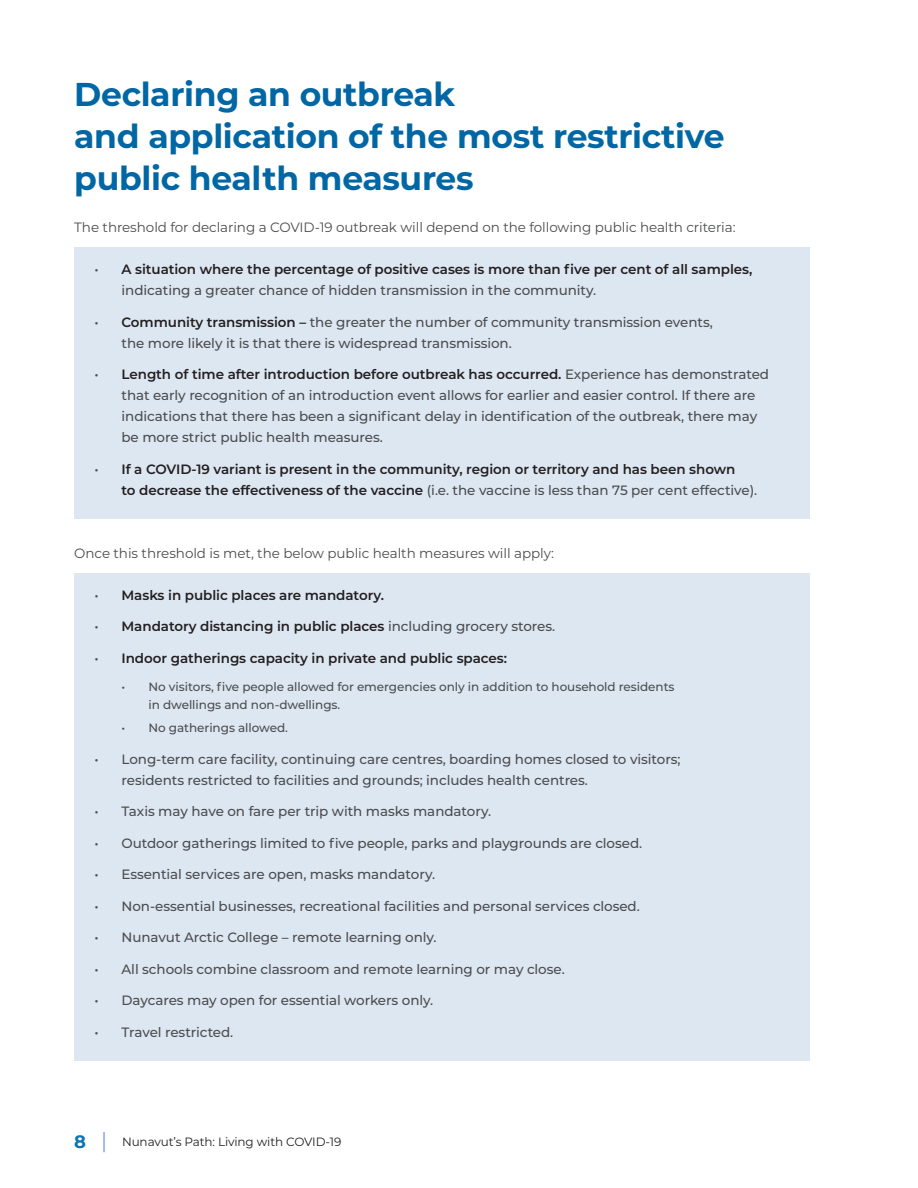
<style>
.page{position:relative;width:918px;height:1188px;background:#fff}
.page>*{position:absolute;margin:0;border:0;box-sizing:border-box;transform-origin:0 0}
.Page_Head{font:700 33px/42px "Montserrat";letter-spacing:-.01em;color:#0066a4}
.t1{font:500 13.5px/21px "Montserrat";letter-spacing:-.005em;color:#4b4c4d}
.t2{font:600 13.5px/21px "Montserrat";letter-spacing:-.005em;color:#231f20}
.Body{font:13.5px "Montserrat";letter-spacing:-.005em;color:#4b4c4d}
.t3{font:500 12px/18px "Montserrat";letter-spacing:-.005em;color:#4b4c4d}
.t4{font:12px "Montserrat";letter-spacing:-.01em;color:#231f20}
.s1{font-weight:500;color:#4b4c4d}
.s2{font-weight:600;color:#231f20}
.s3{font-weight:700;font-size:18px;color:#0a75af}
.s4{font-weight:500;font-size:21.6px;color:#8aaed4}
</style>
<div class="page">
<div style="left:74px;top:248px;width:736px;height:71px;background:#dde7f2"></div>
<div style="left:74px;top:300px;width:736px;height:71px;background:#dde7f2"></div>
<div style="left:74px;top:353px;width:736px;height:113px;background:#dde7f2"></div>
<div style="left:74px;top:447px;width:736px;height:71px;background:#dde7f2"></div>
<div style="left:74px;top:573px;width:736px;height:50px;background:#dde7f2"></div>
<div style="left:74px;top:605px;width:736px;height:50px;background:#dde7f2"></div>
<div style="left:74px;top:636px;width:736px;height:50px;background:#dde7f2"></div>
<div style="left:74px;top:666px;width:736px;height:66px;background:#dde7f2"></div>
<div style="left:74px;top:707px;width:736px;height:49px;background:#dde7f2"></div>
<div style="left:74px;top:737px;width:736px;height:72px;background:#dde7f2"></div>
<div style="left:74px;top:790px;width:736px;height:50px;background:#dde7f2"></div>
<div style="left:74px;top:821px;width:736px;height:51px;background:#dde7f2"></div>
<div style="left:74px;top:853px;width:736px;height:50px;background:#dde7f2"></div>
<div style="left:74px;top:884px;width:736px;height:51px;background:#dde7f2"></div>
<div style="left:74px;top:916px;width:736px;height:50px;background:#dde7f2"></div>
<div style="left:74px;top:947px;width:736px;height:51px;background:#dde7f2"></div>
<div style="left:74px;top:979px;width:736px;height:50px;background:#dde7f2"></div>
<div style="left:74px;top:1010px;width:736px;height:51px;background:#dde7f2"></div>
<p class="Page_Head" style="left:74px;top:72px;width:652px">Declaring an outbreak<br>and application of the most restrictive public health measures</p>
<p class="Body" style="left:74px;top:218px;width:663px">The threshold for declaring a COVID-19 outbreak will depend on the following public health criteria:</p>
<p class="t2" style="left:122px;top:258px;width:632px;text-indent:-27px"><span class="s1">•</span> A situation where the percentage of positive cases is more than five per cent of all samples, <span class="s1">indicating a greater chance of hidden transmission in the community.</span></p>
<p class="t1" style="left:122px;top:311px;width:593px;text-indent:-27px">• <span class="s2">Community transmission –</span> the greater the number of community transmission events, the more likely it is that there is widespread transmission.</p>
<p class="t1" style="left:122px;top:363px;width:649px;text-indent:-27px">• <span class="s2">Length of time after introduction before outbreak has occurred.</span> Experience has demonstrated that early recognition of an introduction event allows for earlier and easier control. If there are indications that there has been a significant delay in identification of the outbreak, there may be more strict public health measures.</p>
<p class="t2" style="left:122px;top:458px;width:637px;text-indent:-27px"><span class="s1">•</span> If a COVID-19 variant is present in the community, region or territory and has been shown<br>to decrease the effectiveness of the vaccine <span class="s1">(i.e. the vaccine is less than 75 per cent effective).</span></p>
<p class="Body" style="left:74px;top:544px;width:481px">Once this threshold is met, the below public health measures will apply:</p>
<p class="t2" style="left:94px;top:584px;width:291px"><span class="s1">•</span> Masks in public places are mandatory.</p>
<p class="t2" style="left:94px;top:615px;width:462px"><span class="s1">•</span> Mandatory distancing in public places <span class="s1">including grocery stores.</span></p>
<p class="t2" style="left:94px;top:647px;width:414px"><span class="s1">•</span> Indoor gatherings capacity in private and public spaces:</p>
<p class="t3" style="left:148px;top:677px;width:528px;text-indent:-27px">• No visitors, five people allowed for emergencies only in addition to household residents in dwellings and non-dwellings.</p>
<p class="t3" style="left:122px;top:719px;width:168px">• No gatherings allowed.</p>
<p class="t1" style="left:122px;top:748px;width:561px;text-indent:-27px">• Long-term care facility, continuing care centres, boarding homes closed to visitors; residents restricted to facilities and grounds; includes health centres.</p>
<p class="t1" style="left:94px;top:801px;width:398px">• Taxis may have on fare per trip with masks mandatory.</p>
<p class="t1" style="left:94px;top:832px;width:549px">• Outdoor gatherings limited to five people, parks and playgrounds are closed.</p>
<p class="t1" style="left:94px;top:864px;width:342px">• Essential services are open, masks mandatory.</p>
<p class="t1" style="left:94px;top:895px;width:547px">• Non-essential businesses, recreational facilities and personal services closed.</p>
<p class="t1" style="left:94px;top:927px;width:344px">• Nunavut Arctic College – remote learning only.</p>
<p class="t1" style="left:94px;top:958px;width:472px">• All schools combine classroom and remote learning or may close.</p>
<p class="t1" style="left:94px;top:990px;width:340px">• Daycares may open for essential workers only.</p>
<p class="t1" style="left:94px;top:1021px;width:140px">• Travel restricted.</p>
<p class="t4" style="left:74px;top:1133px;width:269px"><span class="s3">8</span> <span class="s4">|</span> Nunavut’s Path: Living with COVID-19</p>
</div>
